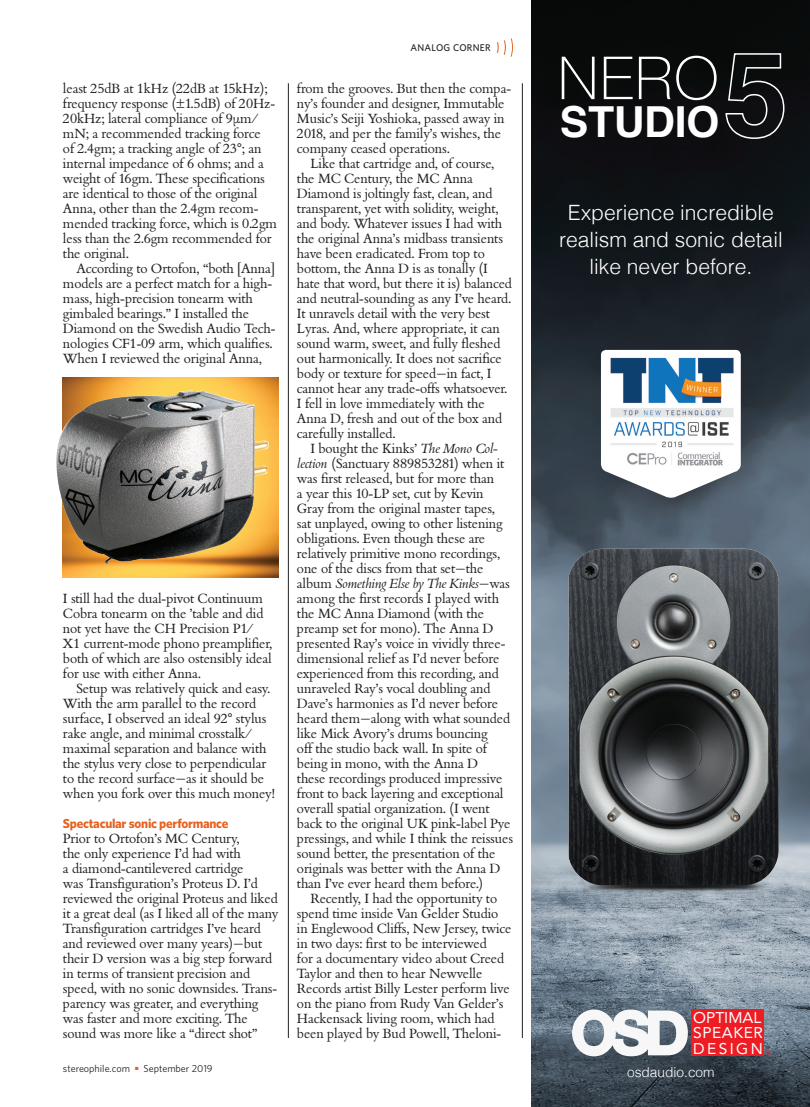
<style>
.page{position:relative;width:810px;height:1107px;background:#fff}
.page>*{position:absolute;margin:0;border:0;box-sizing:border-box;transform-origin:0 0}
.t1{font:100 59.4px "Helvetica Neue";color:#fff}
.t2{font:700 42.75px "Helvetica";letter-spacing:-.01em;color:#fff}
.t3{font:300 21.15px/27.2px "Helvetica";color:#fff;text-align:center}
.t4{font:15.6px/15.9px "Avenir";letter-spacing:.035em;color:#fff;text-align:justify}
.t5{font:300 13.65px "Helvetica";color:#fff}
.t6{font:13.05px/15px "Bembo BQ";letter-spacing:-.005em;color:#231f20}
.t7{font:700 13.05px "Whitney";letter-spacing:-.02em;color:#e7601f}
.t8{font:10.2px "Whitney";color:#231f20}
.t9{font:500 9.75px "Whitney";letter-spacing:.03em;color:#231f20}
.s1{font-style:italic}
.s2{color:#e7601f}
</style>
<div class="page">
<img style="left:63px;top:377px;width:216px;height:201px">
<img style="left:56px;top:382px;width:223px;height:193px">
<img style="left:532px;top:0;width:278px;height:1107px">
<img style="left:563px;top:543px;width:218px;height:349px">
<svg style="left:725px;top:52px;width:60px;height:88px;background:#28292b"></svg>
<div style="left:691px;top:1010px;width:73px;height:46px;background:#ee1d23"></div>
<svg style="left:766px;top:1050px;width:4px;height:4px"></svg>
<svg style="left:572px;top:1010px;width:116px;height:46px"></svg>
<div style="left:592px;top:341px;width:173px;height:180px;background:#231f20;opacity:.26"></div>
<svg style="left:601px;top:350px;width:140px;height:149px"></svg>
<img style="left:606px;top:352px;width:132px;height:119px">
<svg style="left:497px;top:38px;width:16px;height:19px"></svg>
<hr style="left:522px;top:83px;width:1px;height:955px;background:#231f20">
<hr style="left:288px;top:83px;width:1px;height:955px;background:#231f20">
<p class="t6" style="left:63px;top:81px;width:215px">least 25dB at 1kHz (22dB at 15kHz); frequency response (±1.5dB) of 20Hz-20kHz; lateral compliance of 9µm/ mN; a recommended tracking force<br>of 2.4gm; a tracking angle of 23°; an internal impedance of 6 ohms; and a weight of 16gm. These specifications are identical to those of the original Anna, other than the 2.4gm recom&shy;mended tracking force, which is 0.2gm less than the 2.6gm recommended for the original.</p>
<p class="t6" style="left:63px;top:261px;width:214px;text-indent:14px">According to Ortofon, “both [Anna] models are a perfect match for a high&shy;mass, high-precision tonearm with gimbaled bearings.” I installed the Diamond on the Swedish Audio Tech&shy;nologies CF1-09 arm, which qualifies.<br>When I reviewed the original Anna,</p>
<p class="t6" style="left:63px;top:591px;width:211px">I still had the dual-pivot Continuum Cobra tonearm on the ’table and did not yet have the CH Precision P1/ X1 current-mode phono preamplifier, both of which are also ostensibly ideal for use with either Anna.</p>
<p class="t6" style="left:63px;top:681px;width:213px;text-indent:14px">Setup was relatively quick and easy.<br>With the arm parallel to the record surface, I observed an ideal 92° stylus rake angle, and minimal crosstalk/ maximal separation and balance with the stylus very close to perpendicular to the record surface—as it should be when you fork over this much money!</p>
<p class="t7" style="left:63px;top:815px;width:167px">Spectacular sonic performance</p>
<p class="t6" style="left:63px;top:831px;width:217px">Prior to Ortofon’s MC Century,<br>the only experience I’d had with<br>a diamond-cantilevered cartridge<br>was Transfiguration’s Proteus D. I’d reviewed the original Proteus and liked it a great deal (as I liked all of the many Transfiguration cartridges I’ve heard and reviewed over many years)—but their D version was a big step forward in terms of transient precision and speed, with no sonic downsides. Trans&shy;parency was greater, and everything was faster and more exciting. The sound was more like a “direct shot”</p>
<p class="t9" style="left:410px;top:42px;width:82px">ANALOG CORNER</p>
<p class="t6" style="left:297px;top:81px;width:215px">from the grooves. But then the compa&shy;ny’s founder and designer, Immutable Music’s Seiji Yoshioka, passed away in 2018, and per the family’s wishes, the company ceased operations.</p>
<p class="t6" style="left:297px;top:156px;width:217px;text-indent:14px">Like that cartridge and, of course, the MC Century, the MC Anna Diamond is joltingly fast, clean, and transparent, yet with solidity, weight, and body. Whatever issues I had with the original Anna’s midbass transients have been eradicated. From top to bottom, the Anna D is as tonally (I hate that word, but there it is) balanced and neutral-sounding as any I’ve heard.<br>It unravels detail with the very best Lyras. And, where appropriate, it can sound warm, sweet, and fully fleshed out harmonically. It does not sacrifice body or texture for speed—in fact, I cannot hear any trade-offs whatsoever.<br>I fell in love immediately with the Anna D, fresh and out of the box and carefully installed.</p>
<p class="t6" style="left:297px;top:441px;width:217px;text-indent:14px">I bought the Kinks’ <span class="s1">The Mono Col&shy;lection</span> (Sanctuary 889853281) when it was first released, but for more than<br>a year this 10-LP set, cut by Kevin Gray from the original master tapes,<br>sat unplayed, owing to other listening obligations. Even though these are relatively primitive mono recordings, one of the discs from that set—the album <span class="s1">Something Else by The Kinks</span>—was among the first records I played with the MC Anna Diamond (with the preamp set for mono). The Anna D presented Ray’s voice in vividly three&shy;dimensional relief as I’d never before experienced from this recording, and unraveled Ray’s vocal doubling and Dave’s harmonies as I’d never before heard them—along with what sounded like Mick Avory’s drums bouncing<br>off the studio back wall. In spite of being in mono, with the Anna D<br>these recordings produced impressive front to back layering and exceptional overall spatial organization. (I went back to the original UK pink-label Pye pressings, and while I think the reissues sound better, the presentation of the originals was better with the Anna D than I’ve ever heard them before.)</p>
<p class="t6" style="left:297px;top:891px;width:216px;text-indent:14px">Recently, I had the opportunity to spend time inside Van Gelder Studio in Englewood Cliffs, New Jersey, twice in two days: first to be interviewed<br>for a documentary video about Creed Taylor and then to hear Newvelle Records artist Billy Lester perform live on the piano from Rudy Van Gelder’s Hackensack living room, which had been played by Bud Powell, Theloni-</p>
<h1 class="t1" style="left:558px;top:33px;width:162px">NERO</h1>
<h2 class="t2" style="left:560px;top:87px;width:161px">STUDIO</h2>
<h3 class="t3" style="left:559px;top:197px;width:225px">Experience incredible realism and sonic detail like never before.</h3>
<p class="t4" style="left:693px;top:1009px;width:71px">OPTIMAL SPEAKER DESIGN</p>
<p class="t8" style="left:63px;top:1062px;width:68px">stereophile.com</p>
<p class="t8" style="left:135px;top:1062px;width:79px"><span class="s2">■</span> September 2019</p>
<p class="t5" style="left:627px;top:1060px;width:89px">osdaudio.com</p>
</div>
